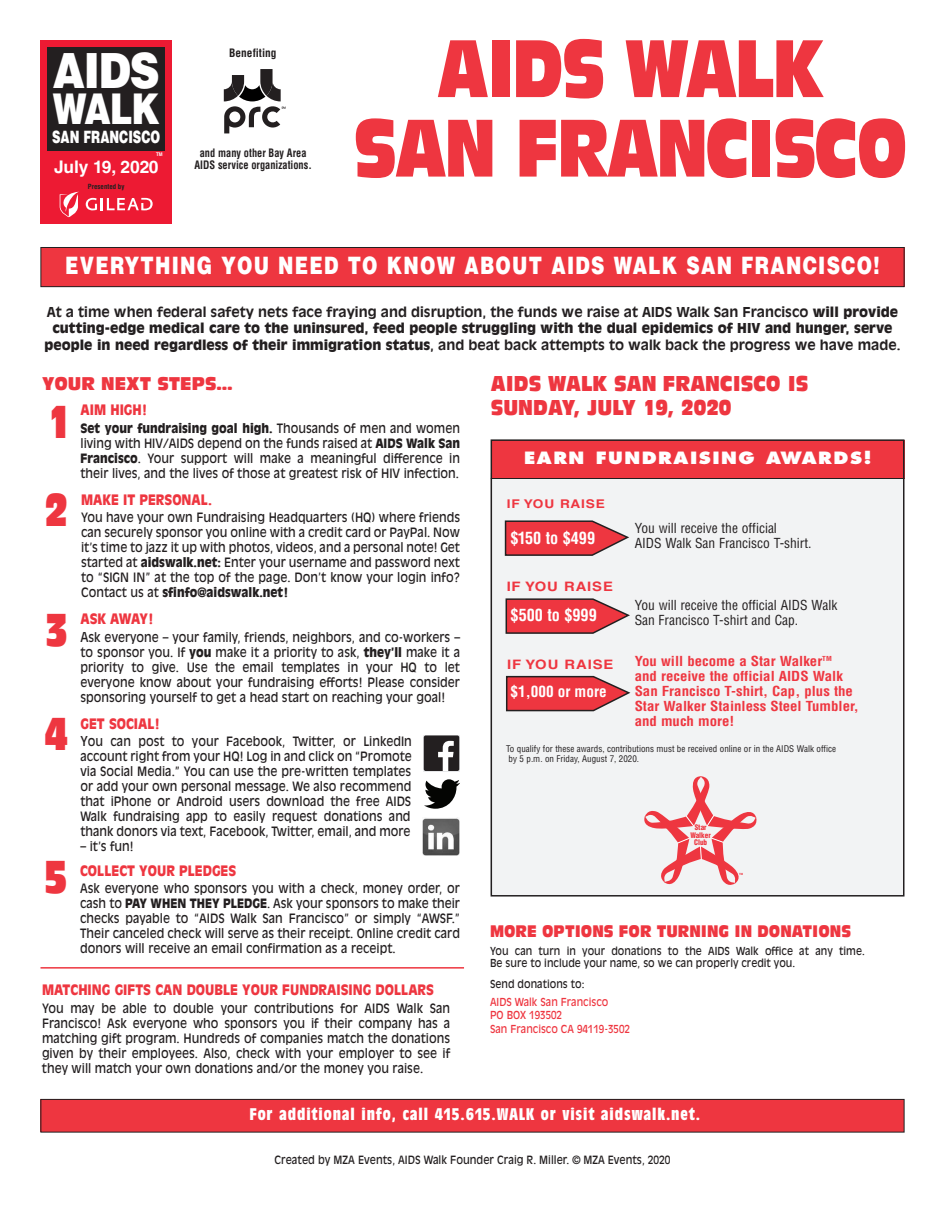
<style>
.page{position:relative;width:945px;height:1215px;background:#fff}
.page>*{position:absolute;margin:0;border:0;box-sizing:border-box;transform-origin:0 0}
.t1{font:79.5px/79.5px "Antique Olive Compact";letter-spacing:-.035em;color:#ee3640;text-align:center;scale:.78 1}
.t2{font:900 48.6px "Helvetica";color:#fff;scale:.85 1}
.t3{font:45px/88.1px "Antique Olive Compact";color:#ee3640;scale:.75 1}
.t4{font:900 42.45px "Helvetica";color:#fff;scale:.8 1}
.t5{font:900 24px "Helvetica";letter-spacing:.065em;color:#fff;scale:.77 1}
.t6{font:21px/24px "Antique Olive Compact";color:#ee3640;scale:.85 1}
.t7{font:18px "Antique Olive Compact";color:#ee3640;scale:.9 1}
.t8{font:700 17.4px "Helvetica";letter-spacing:-.015em;color:#fff}
.t9{font:900 16.95px "Helvetica";color:#fff;scale:.69 1}
.t10{font:700 condensed 16.5px "Antique Olive";letter-spacing:.05em;color:#fff;scale:1.1 1}
.t11{font:800 16.5px "Futura";letter-spacing:.085em;color:#fff;scale:1.1 1}
.t12{font:700 condensed 16.5px "Helvetica";color:#fff}
.t13{font:16.35px "Antique Olive Compact";color:#ee3640;scale:.84 1}
.t14{font:700 condensed 15.15px "Helvetica";color:#fff}
.t15{font:900 14.25px "Antique Olive";color:#ee3640;scale:.9 1}
.t16{font:900 13.5px/16.5px "Antique Olive";color:#231f20;text-align:center}
.t17{font:700 condensed 13.5px/15px "Helvetica";color:#ee3640;scale:1.1 1}
.t18{font:condensed 13.5px/15px "Helvetica";color:#231f20}
.t19{font:700 13.05px "Helvetica";letter-spacing:.055em;color:#ee3640;scale:1.14 1}
.t20{font:12.75px/15px "Antique Olive";color:#231f20;text-align:justify;scale:.9 1}
.t21{font:700 12px "Helvetica";letter-spacing:.055em;color:#ee3640;scale:1.14 1}
.t22{font:700 condensed 11.4px/12.3px "Helvetica";color:#231f20;text-align:center;scale:.91 1}
.t23{font:700 condensed 11.4px "Helvetica";color:#231f20}
.t24{font:11.25px "Antique Olive";color:#231f20;scale:.9 1}
.t25{font:10.95px/12.3px "Antique Olive";color:#231f20;scale:.9 1}
.t26{font:10.95px/13.5px "Antique Olive";color:#ee3640;scale:.9 1}
.t27{font:condensed 9px/10.5px "Helvetica";color:#231f20}
.t28{font:900 condensed 7.5px/7.6px "Helvetica";color:#ee3640;text-align:center;scale:.95 1}
.t29{font:700 condensed 6.9px "Helvetica";color:#231f20}
.t30{font:700 5.1px "Helvetica";color:#fff;scale:.91 1}
.t31{font:700 2.85px "Helvetica";color:#ee3640}
.s1{font-weight:700}
.s2{font-weight:900}
.s3{font-size:13.5px}
</style>
<div class="page">
<div style="left:490px;top:473px;width:414px;height:421px;background:#f2f3f4"></div>
<div style="left:41px;top:247px;width:863px;height:40px;background:#ee3640"></div>
<div style="left:40px;top:247px;width:865px;height:40px;border:1px solid #231f20"></div>
<div style="left:491px;top:441px;width:413px;height:38px;background:#ee3640"></div>
<svg style="left:506px;top:676px;width:124px;height:35px;background:#dc4e56"></svg>
<svg style="left:506px;top:598px;width:124px;height:36px;background:#db525a"></svg>
<svg style="left:505px;top:520px;width:124px;height:36px;background:#db5259"></svg>
<div style="left:491px;top:439px;width:414px;height:458px;border:2px solid #231f20"></div>
<svg style="left:644px;top:776px;width:113px;height:109px"></svg>
<hr style="left:491px;top:478px;width:413px;height:1px;background:#231f20">
<svg style="left:424px;top:735px;width:36px;height:36px"></svg>
<div style="left:424px;top:735px;width:35px;height:36px;background:#231f20;border-radius:2px"></div>
<svg style="left:438px;top:741px;width:16px;height:30px"></svg>
<img style="left:423px;top:818px;width:37px;height:38px">
<svg style="left:424px;top:779px;width:36px;height:30px"></svg>
<div style="left:41px;top:1099px;width:863px;height:33px;background:#ee3640"></div>
<div style="left:40px;top:1099px;width:864px;height:33px;border:1px solid #231f20"></div>
<hr style="left:40px;top:967px;width:424px;height:2px;background:#ee3640">
<svg style="left:224px;top:69px;width:62px;height:64px"></svg>
<div style="left:40px;top:41px;width:132px;height:183px;background:#ed1a33"></div>
<div style="left:47px;top:47px;width:118px;height:104px;background:#231f20"></div>
<svg style="left:86px;top:198px;width:67px;height:12px"></svg>
<svg style="left:60px;top:192px;width:18px;height:25px"></svg>
<h2 class="t2" style="left:53px;top:43px;width:127px">AIDS</h2>
<h3 class="t4" style="left:53px;top:85px;width:135px">WALK</h3>
<h3 class="t9" style="left:52px;top:128px;width:158px">SAN FRANCISCO</h3>
<p class="t30" style="left:156px;top:152px;width:9px">TM</p>
<h3 class="t8" style="left:54px;top:161px;width:106px">July 19, 2020</h3>
<p class="t29" style="left:88px;top:183px;width:38px">Presented by</p>
<p class="t23" style="left:229px;top:46px;width:49px">Benefiting</p>
<p class="t22" style="left:195px;top:147px;width:130px">and many other Bay Area<br>AIDS service organizations.</p>
<h1 class="t1" style="left:353px;top:33px;width:712px">AIDS WALK<br>SAN FRANCISCO</h1>
<h3 class="t5" style="left:65px;top:251px;width:1059px">EVERYTHING YOU NEED TO KNOW ABOUT AIDS WALK SAN FRANCISCO!</h3>
<p class="t16" style="left:45px;top:304px;width:857px"><span class="s1">At a time when federal safety nets face fraying and disruption, the funds we raise at AIDS Walk San Francisco</span> will provide cutting-edge medical care to the uninsured, feed people struggling with the dual epidemics of HIV and hunger, serve people in need regardless of their immigration status<span class="s1">, and beat back attempts to walk back the progress we have made.</span></p>
<h3 class="t7" style="left:42px;top:376px;width:214px">YOUR NEXT STEPS…</h3>
<p class="t15" style="left:80px;top:404px;width:76px">AIM HIGH!</p>
<p class="t20" style="left:80px;top:421px;width:423px"><span class="s2">Set your fundraising goal high.</span> Thousands of men and women living with HIV/AIDS depend on the funds raised at <span class="s2">AIDS Walk San Francisco</span>. Your support will make a meaningful difference in their lives, and the lives of those at greatest risk of HIV infection.</p>
<p class="t15" style="left:81px;top:494px;width:147px">MAKE IT PERSONAL.</p>
<p class="t20" style="left:81px;top:511px;width:423px">You have your own Fundraising Headquarters (HQ) where friends can securely sponsor you online with a credit card or PayPal. Now it’s time to jazz it up with photos, videos, and a personal note! Get started at <span class="s2">aidswalk.net:</span> Enter your username and password next to “SIGN IN” at the top of the page. Don’t know your login info?<br>Contact us at <span class="s2">sfinfo@aidswalk.net!</span></p>
<p class="t15" style="left:80px;top:613px;width:83px">ASK AWAY!</p>
<p class="t20" style="left:80px;top:630px;width:423px"><span class="s3">A</span>sk everyone – your family, friends, neighbors, and co-workers – to sponsor you. If <span class="s2">you</span> make it a priority to ask, <span class="s2">they’ll</span> make it a priority to give. Use the email templates in your HQ to let everyone know about your fundraising efforts! Please consider sponsoring yourself to get a head start on reaching your goal!</p>
<p class="t15" style="left:80px;top:718px;width:90px">GET SOCIAL!</p>
<p class="t20" style="left:80px;top:735px;width:370px"><span class="s3">Y</span>ou can post to your Facebook, Twitter, or LinkedIn account right from your HQ! Log in and click on “Promote via Social Media.” You can use the pre-written templates or add your own personal message. We also recommend that iPhone or Android users download the free AIDS Walk fundraising app to easily request donations and thank donors via text, Facebook, Twitter, email, and more</p>
<p class="t20" style="left:80px;top:840px;width:61px">– it’s fun!</p>
<p class="t15" style="left:80px;top:865px;width:175px">COLLECT YOUR PLEDGES</p>
<p class="t20" style="left:80px;top:882px;width:424px">Ask everyone who sponsors you with a check, money order, or cash to <span class="s2">PAY WHEN THEY PLEDGE</span>. Ask your sponsors to make their checks payable to “AIDS Walk San Francisco” or simply “AWSF.” Their canceled check will serve as their receipt. Online credit card donors will receive an email confirmation as a receipt.</p>
<h3 class="t3" style="left:44px;top:380px;width:36px">1<br>2</h3>
<h3 class="t3" style="left:45px;top:588px;width:33px">3</h3>
<h3 class="t3" style="left:44px;top:692px;width:33px">4</h3>
<h3 class="t3" style="left:44px;top:836px;width:33px">5</h3>
<p class="t15" style="left:42px;top:984px;width:437px">MATCHING GIFTS CAN DOUBLE YOUR FUNDRAISING DOLLARS</p>
<p class="t20" style="left:42px;top:1002px;width:455px">You may be able to double your contributions for AIDS Walk San Francisco! Ask everyone who sponsors you if their company has a matching gift program. Hundreds of companies match the donations given by their employees. Also, check with your employer to see if they will match your own donations and/or the money you raise.</p>
<h3 class="t6" style="left:491px;top:372px;width:375px">AIDS WALK SAN FRANCISCO IS<br>SUNDAY, JULY 19, 2020</h3>
<p class="t11" style="left:524px;top:451px;width:318px">EARN FUNDRAISING AWARDS!</p>
<p class="t21" style="left:507px;top:499px;width:87px">IF YOU RAISE</p>
<p class="t12" style="left:511px;top:528px;width:86px">$150 to $499</p>
<p class="t19" style="left:507px;top:582px;width:95px">IF YOU RAISE</p>
<p class="t12" style="left:511px;top:606px;width:88px">$500 to $999</p>
<p class="t19" style="left:507px;top:660px;width:95px">IF YOU RAISE</p>
<p class="t14" style="left:511px;top:683px;width:98px">$1,000 or more</p>
<p class="t18" style="left:635px;top:520px;width:178px">You will receive the official<br>AIDS Walk San Francisco T-shirt.</p>
<p class="t18" style="left:635px;top:598px;width:204px">You will receive the official AIDS Walk<br>San Francisco T-shirt and Cap.</p>
<p class="t17" style="left:635px;top:654px;width:205px">You will become a Star Walker<sup>TM<br></sup>and receive the official AIDS Walk<br>San Francisco T-shirt, Cap, plus the<br>Star Walker Stainless Steel Tumbler, and much more!</p>
<p class="t27" style="left:506px;top:744px;width:331px">To qualify for these awards, contributions must be received online or in the AIDS Walk office by 5 p.m. on Friday, August 7, 2020.</p>
<p class="t28" style="left:691px;top:824px;width:23px">Star<br>Walker<br>Club</p>
<p class="t31" style="left:739px;top:873px;width:6px">TM</p>
<p class="t13" style="left:490px;top:925px;width:431px">MORE OPTIONS FOR TURNING IN DONATIONS</p>
<p class="t25" style="left:490px;top:945px;width:418px">You can turn in your donations to the AIDS Walk office at any time.<br>Be sure to include your name, so we can properly credit you.</p>
<p class="t25" style="left:490px;top:978px;width:106px">Send donations to:</p>
<p class="t26" style="left:490px;top:996px;width:157px">AIDS Walk San Francisco<br>PO BOX 193502<br>San Francisco CA 94119-3502</p>
<p class="t10" style="left:249px;top:1108px;width:411px">For additional info, call 415.615.WALK or visit aidswalk.net.</p>
<p class="t24" style="left:275px;top:1155px;width:441px">Created by MZA Events, AIDS Walk Founder Craig R. Miller. © MZA Events, 2020</p>
</div>
